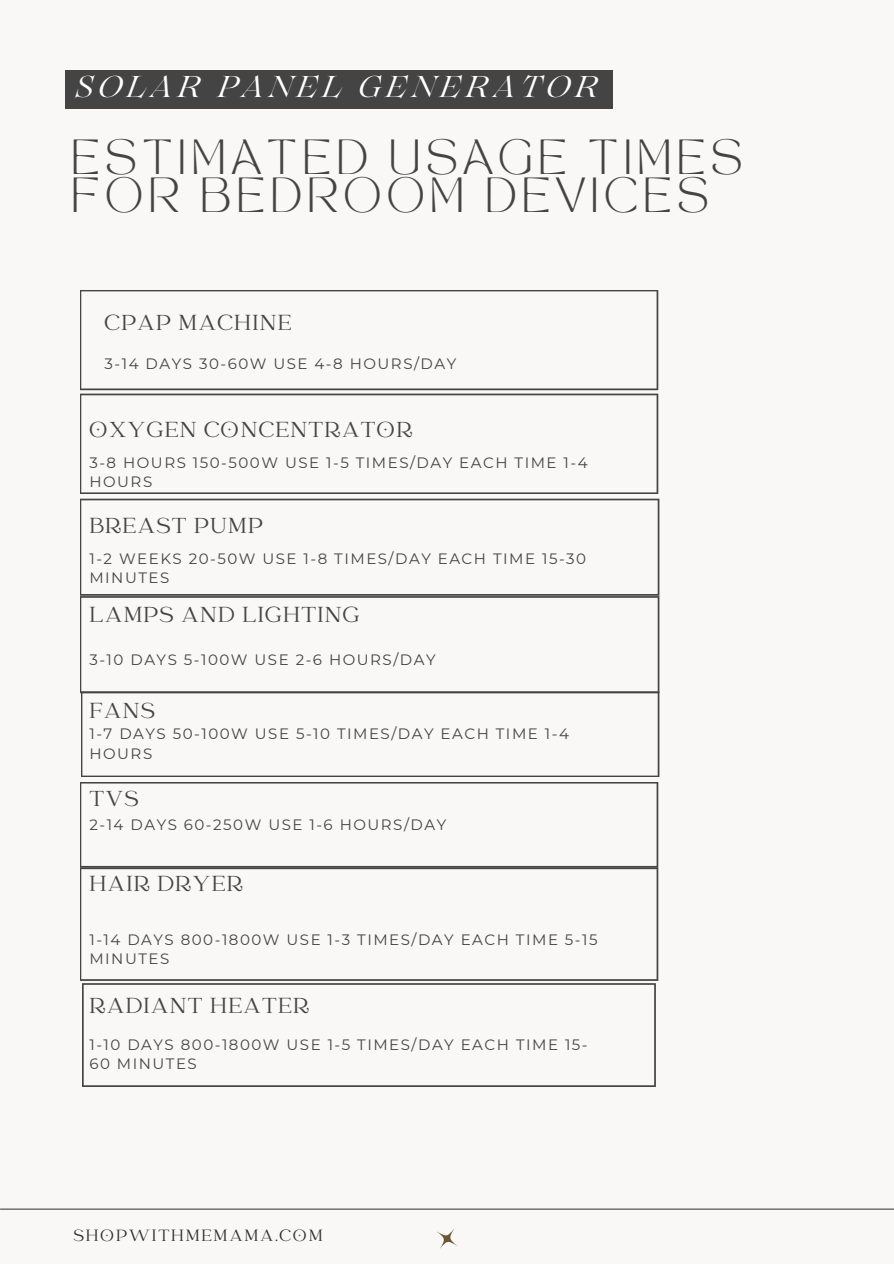
<style>
.page{position:relative;width:894px;height:1264px;background:#fff}
.page>*{position:absolute;margin:0;border:0;box-sizing:border-box;transform-origin:0 0}
.t1{font:34.5px/38.2px "TAN MON CHERI Regular";letter-spacing:.15em;color:#444}
.t2{font:italic 30px "Lovelace";letter-spacing:.15em;color:#fff}
.t3{font:24px "Catchy Mager";letter-spacing:.05em;color:#444}
.t4{font:18px "Catchy Mager";letter-spacing:.1em;color:#303030}
.t5{font:15px/19.2px "Montserrat";letter-spacing:.1em;color:#444}
</style>
<div class="page">
<div style="left:0;top:0;width:893px;height:1263px;background:#faf8f6"></div>
<svg style="left:80px;top:290px;width:578px;height:100px"></svg>
<svg style="left:81px;top:693px;width:578px;height:84px"></svg>
<svg style="left:80px;top:498px;width:579px;height:97px"></svg>
<svg style="left:82px;top:983px;width:573px;height:103px"></svg>
<svg style="left:437px;top:1228px;width:20px;height:21px"></svg>
<hr style="left:0;top:1208px;width:893px;height:1px;background:#444">
<div style="left:65px;top:70px;width:548px;height:39px;background:#444"></div>
<svg style="left:80px;top:393px;width:578px;height:101px"></svg>
<svg style="left:80px;top:596px;width:579px;height:97px"></svg>
<svg style="left:80px;top:782px;width:578px;height:85px"></svg>
<svg style="left:80px;top:867px;width:578px;height:113px"></svg>
<h2 class="t2" style="left:75px;top:76px;width:525px">SOLAR PANEL GENERATOR</h2>
<h1 class="t1" style="left:71px;top:144px;width:672px">ESTIMATED USAGE TIMES<br>FOR BEDROOM DEVICES</h1>
<h3 class="t3" style="left:105px;top:311px;width:188px">CPAP MACHINE</h3>
<p class="t5" style="left:105px;top:354px;width:353px">3-14 DAYS 30-60W USE 4-8 HOURS/DAY</p>
<h3 class="t3" style="left:89px;top:418px;width:324px">OXYGEN CONCENTRATOR</h3>
<p class="t5" style="left:89px;top:453px;width:499px">3-8 HOURS 150-500W USE 1-5 TIMES/DAY EACH TIME 1-4<br>HOURS</p>
<h3 class="t3" style="left:89px;top:514px;width:175px">BREAST PUMP</h3>
<p class="t5" style="left:89px;top:549px;width:498px">1-2 WEEKS 20-50W USE 1-8 TIMES/DAY EACH TIME 15-30<br>MINUTES</p>
<h3 class="t3" style="left:89px;top:602px;width:271px">LAMPS AND LIGHTING</h3>
<p class="t5" style="left:89px;top:650px;width:347px">3-10 DAYS 5-100W USE 2-6 HOURS/DAY</p>
<h3 class="t3" style="left:89px;top:698px;width:67px">FANS</h3>
<p class="t5" style="left:89px;top:724px;width:481px">1-7 DAYS 50-100W USE 5-10 TIMES/DAY EACH TIME 1-4<br>HOURS</p>
<h3 class="t3" style="left:89px;top:786px;width:51px">TVS</h3>
<p class="t5" style="left:89px;top:814px;width:358px">2-14 DAYS 60-250W USE 1-6 HOURS/DAY</p>
<h3 class="t3" style="left:89px;top:871px;width:155px">HAIR DRYER</h3>
<p class="t5" style="left:89px;top:930px;width:509px">1-14 DAYS 800-1800W USE 1-3 TIMES/DAY EACH TIME 5-15<br>MINUTES</p>
<h3 class="t3" style="left:89px;top:994px;width:221px">RADIANT HEATER</h3>
<p class="t5" style="left:89px;top:1034px;width:499px">1-10 DAYS 800-1800W USE 1-5 TIMES/DAY EACH TIME 15-<br>60 MINUTES</p>
<p class="t4" style="left:74px;top:1227px;width:250px">SHOPWITHMEMAMA.COM</p>
</div>
